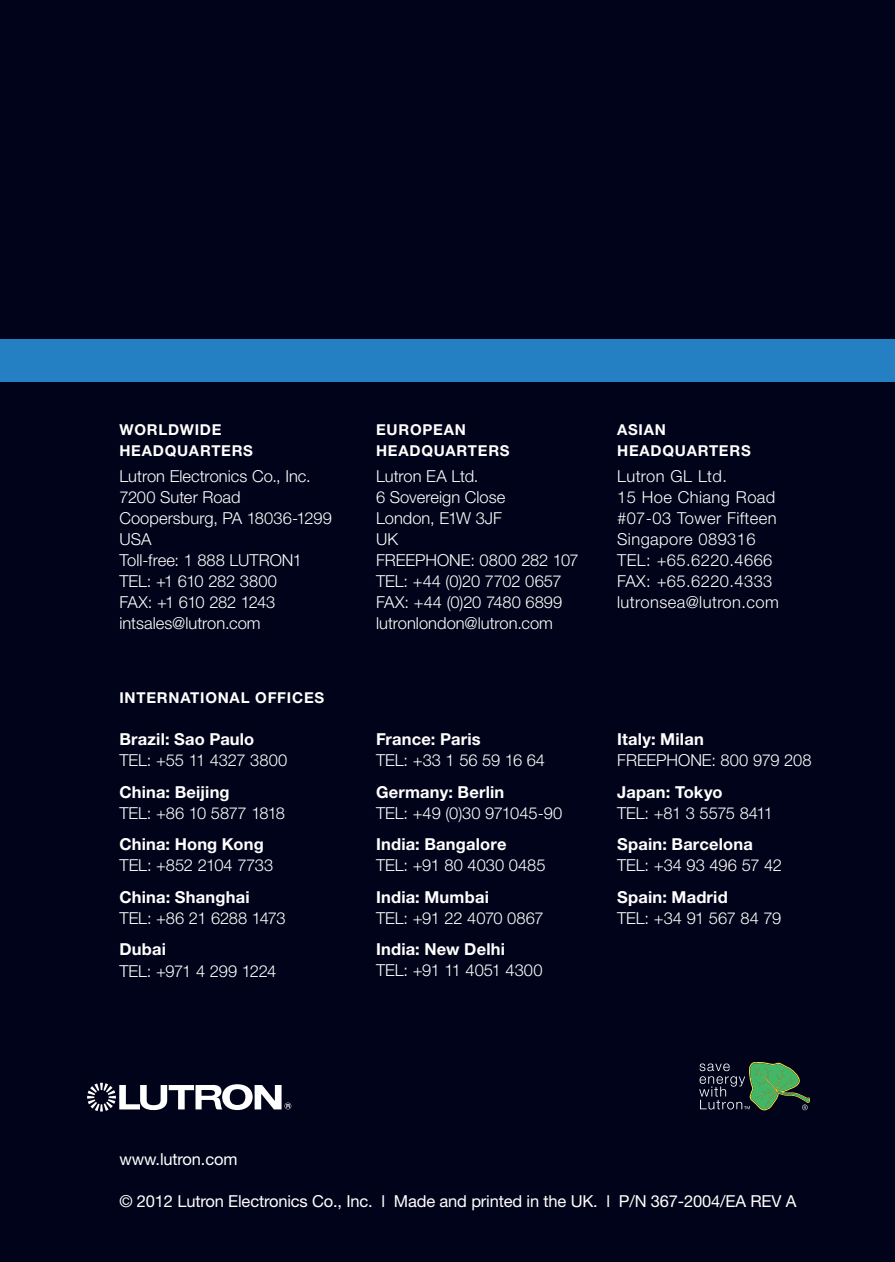
<style>
.page{position:relative;width:895px;height:1262px;background:#fff}
.page>*{position:absolute;margin:0;border:0;box-sizing:border-box;transform-origin:0 0}
.t1{font:300 16.5px/21px "Helvetica Neue LT Std";color:#fff}
.t2{font:700 16.5px "Helvetica Neue LT Std";letter-spacing:.01em;color:#fff}
.t3{font:300 16.5px/21px "Helvetica Neue LT Std";letter-spacing:.025em;color:#fff}
.t4{font:16.5px "Helvetica Neue LT Std";letter-spacing:-.01em;color:#fff}
.t5{font:300 16.5px "Helvetica Neue LT Std";letter-spacing:-.025em;color:#fff}
.t6{font:300 16.5px "Helvetica Neue LT Std";letter-spacing:-.03em;color:#fff}
.t7{font:700 15px/21px "Helvetica Neue LT Std";letter-spacing:.05em;color:#fff}
</style>
<div class="page">
<div style="left:0;top:0;width:895px;height:1261px;background:#000319"></div>
<svg style="left:699px;top:1062px;width:111px;height:48px"></svg>
<svg style="left:87px;top:1082px;width:204px;height:29px"></svg>
<div style="left:0;top:340px;width:895px;height:42px;background:#247fc3"></div>
<p class="t7" style="left:119px;top:421px;width:135px">WORLDWIDE<br>HEADQUARTERS</p>
<p class="t1" style="left:119px;top:467px;width:214px">Lutron Electronics Co., Inc.<br>7200 Suter Road<br>Coopersburg, PA 18036-1299<br>USA<br>Toll-free: 1 888 LUTRON1<br>TEL: +1 610 282 3800<br>FAX: +1 610 282 1243 intsales@lutron.com</p>
<p class="t7" style="left:119px;top:689px;width:206px">INTERNATIONAL OFFICES</p>
<p class="t2" style="left:119px;top:733px;width:136px">Brazil: Sao Paulo</p>
<p class="t1" style="left:119px;top:752px;width:169px">TEL: +55 11 4327 3800</p>
<p class="t2" style="left:119px;top:786px;width:112px">China: Beijing</p>
<p class="t5" style="left:119px;top:807px;width:167px">TEL: +86 10 5877 1818</p>
<p class="t2" style="left:119px;top:838px;width:146px">China: Hong Kong</p>
<p class="t1" style="left:119px;top:857px;width:155px">TEL: +852 2104 7733</p>
<p class="t2" style="left:119px;top:891px;width:132px">China: Shanghai</p>
<p class="t1" style="left:119px;top:909px;width:168px">TEL: +86 21 6288 1473</p>
<p class="t2" style="left:119px;top:943px;width:48px">Dubai</p>
<p class="t1" style="left:119px;top:962px;width:158px">TEL: +971 4 299 1224</p>
<p class="t7" style="left:376px;top:421px;width:135px">EUROPEAN<br>HEADQUARTERS</p>
<p class="t1" style="left:376px;top:467px;width:204px">Lutron EA Ltd.<br>6 Sovereign Close<br>London, E1W 3JF<br>UK<br>FREEPHONE: 0800 282 107<br>TEL: +44 (0)20 7702 0657<br>FAX: +44 (0)20 7480 6899 lutronlondon@lutron.com</p>
<p class="t7" style="left:617px;top:421px;width:135px">ASIAN<br>HEADQUARTERS</p>
<p class="t3" style="left:617px;top:467px;width:163px">Lutron GL Ltd.<br>15 Hoe Chiang Road #07-03 Tower Fifteen<br>Singapore 089316<br>TEL: +65.6220.4666<br>FAX: +65.6220.4333 lutronsea@lutron.com</p>
<p class="t2" style="left:376px;top:733px;width:106px">France: Paris</p>
<p class="t1" style="left:376px;top:752px;width:171px">TEL: +33 1 56 59 16 64</p>
<p class="t2" style="left:376px;top:786px;width:130px">Germany: Berlin</p>
<p class="t1" style="left:376px;top:804px;width:188px">TEL: +49 (0)30 971045-90</p>
<p class="t2" style="left:376px;top:838px;width:132px">India: Bangalore</p>
<p class="t1" style="left:376px;top:857px;width:171px">TEL: +91 80 4030 0485</p>
<p class="t2" style="left:376px;top:891px;width:114px">India: Mumbai</p>
<p class="t1" style="left:376px;top:909px;width:169px">TEL: +91 22 4070 0867</p>
<p class="t2" style="left:376px;top:943px;width:130px">India: New Delhi</p>
<p class="t1" style="left:376px;top:962px;width:168px">TEL: +91 11 4051 4300</p>
<p class="t2" style="left:617px;top:733px;width:88px">Italy: Milan</p>
<p class="t1" style="left:617px;top:752px;width:196px">FREEPHONE: 800 979 208</p>
<p class="t2" style="left:617px;top:786px;width:107px">Japan: Tokyo</p>
<p class="t6" style="left:617px;top:807px;width:157px">TEL: +81 3 5575 8411</p>
<p class="t2" style="left:617px;top:838px;width:137px">Spain: Barcelona</p>
<p class="t1" style="left:617px;top:857px;width:166px">TEL: +34 93 496 57 42</p>
<p class="t2" style="left:617px;top:891px;width:112px">Spain: Madrid</p>
<p class="t1" style="left:617px;top:909px;width:166px">TEL: +34 91 567 84 79</p>
<p class="t4" style="left:119px;top:1153px;width:119px">www.lutron.com</p>
<p class="t4" style="left:119px;top:1195px;width:678px">© 2012 Lutron Electronics Co., Inc. l Made and printed in the UK. l P/N 367-2004/EA REV A</p>
</div>
